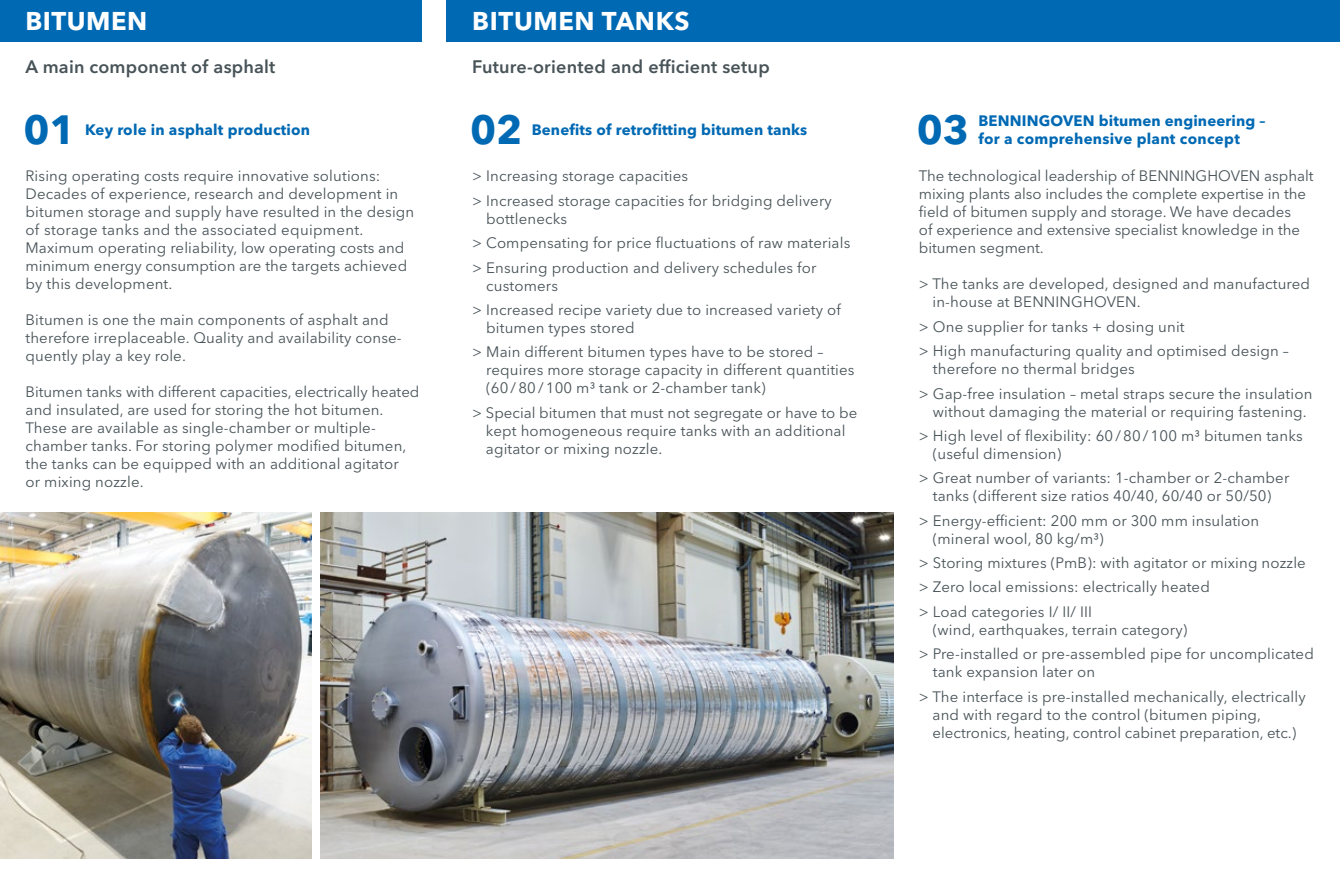
<style>
.page{position:relative;width:1340px;height:893px;background:#fff}
.page>*{position:absolute;margin:0;border:0;box-sizing:border-box;transform-origin:0 0}
.t1{font:700 40.5px "Avenir Next LT Pro";color:#0069b4}
.t2{font:700 25.5px "Avenir Next LT Pro";letter-spacing:.025em;color:#fff}
.t3{font:600 18px "Avenir Next LT Pro";letter-spacing:.01em;color:#485358}
.t4{font:15px/18px "Avenir Next LT Pro";letter-spacing:.01em;color:#485358}
.t5{font:700 15px "Avenir Next LT Pro";letter-spacing:.01em;color:#0069b4}
</style>
<div class="page">
<div style="left:0;top:0;width:421px;height:41px;background:#0069b4"></div>
<div style="left:446px;top:0;width:893px;height:41px;background:#0069b4"></div>
<img style="left:320px;top:513px;width:573px;height:346px">
<img style="left:0;top:513px;width:311px;height:346px">
<h2 class="t2" style="left:26px;top:6px;width:123px">BITUMEN</h2>
<h2 class="t2" style="left:472px;top:6px;width:219px">BITUMEN TANKS</h2>
<p class="t3" style="left:26px;top:56px;width:251px">A main component of asphalt</p>
<p class="t3" style="left:472px;top:56px;width:299px">Future-oriented and efficient setup</p>
<h1 class="t1" style="left:23px;top:105px;width:54px">01</h1>
<p class="t5" style="left:85px;top:121px;width:227px">Key role in asphalt production</p>
<p class="t4" style="left:26px;top:167px;width:390px">Rising operating costs require innovative solutions:<br>Decades of experience, research and development in bitumen storage and supply have resulted in the design of storage tanks and the associated equipment.<br>Maximum operating reliability, low operating costs and minimum energy consumption are the targets achieved by this development.</p>
<p class="t4" style="left:26px;top:311px;width:378px">Bitumen is one the main components of asphalt and therefore irreplaceable. Quality and availability conse&shy;quently play a key role.</p>
<p class="t4" style="left:26px;top:383px;width:395px">Bitumen tanks with different capacities, electrically heated and insulated, are used for storing the hot bitumen.<br>These are available as single-chamber or multiple&shy;chamber tanks. For storing polymer modified bitumen, the tanks can be equipped with an additional agitator<br>or mixing nozzle.</p>
<h1 class="t1" style="left:470px;top:105px;width:54px">02</h1>
<p class="t5" style="left:531px;top:121px;width:277px">Benefits of retrofitting bitumen tanks</p>
<p class="t4" style="left:472px;top:164px;width:361px;line-height:24.3px">&gt; Increasing storage capacities<br>&gt; Increased storage capacities for bridging delivery</p>
<p class="t4" style="left:472px;top:206px;width:380px;line-height:24.3px;text-indent:14px">bottlenecks<br>&gt; Compensating for price fluctuations of raw materials &gt; Ensuring production and delivery schedules for</p>
<p class="t4" style="left:472px;top:273px;width:370px;line-height:24.3px;text-indent:14px">customers<br>&gt; Increased recipe variety due to increased variety of</p>
<p class="t4" style="left:472px;top:316px;width:353px;line-height:24.3px;text-indent:14px">bitumen types stored<br>&gt; Main different bitumen types have to be stored –</p>
<p class="t4" style="left:486px;top:361px;width:370px">requires more storage capacity in different quantities (60 /80/100 m³ tank or 2-chamber tank)</p>
<p class="t4" style="left:486px;top:403px;width:373px;text-indent:-14px">&gt; Special bitumen that must not segregate or have to be kept homogeneous require tanks with an additional agitator or mixing nozzle.</p>
<h1 class="t1" style="left:916px;top:105px;width:54px">03</h1>
<p class="t5" style="left:978px;top:112px;width:289px">BENNINGOVEN bitumen engineering –</p>
<p class="t5" style="left:978px;top:130px;width:263px">for a comprehensive plant concept</p>
<p class="t4" style="left:918px;top:167px;width:396px">The technological leadership of BENNINGHOVEN asphalt mixing plants also includes the complete expertise in the field of bitumen supply and storage. We have decades<br>of experience and extensive specialist knowledge in the bitumen segment.</p>
<p class="t4" style="left:932px;top:275px;width:379px;text-indent:-14px">&gt; The tanks are developed, designed and manufactured in-house at BENNINGHOVEN.</p>
<p class="t4" style="left:918px;top:314px;width:371px;line-height:24.3px">&gt; One supplier for tanks + dosing unit<br>&gt; High manufacturing quality and optimised design –</p>
<p class="t4" style="left:918px;top:357px;width:395px;line-height:24.3px;text-indent:14px">therefore no thermal bridges<br>&gt; Gap-free insulation – metal straps secure the insulation</p>
<p class="t4" style="left:918px;top:399px;width:389px;line-height:24.3px;text-align:right">without damaging the material or requiring fastening.<br>&gt; High level of flexibility: 60 / 80 /100 m³ bitumen tanks</p>
<p class="t4" style="left:918px;top:442px;width:372px;line-height:24.3px;text-indent:14px">(useful dimension)<br>&gt; Great number of variants: 1-chamber or 2-chamber</p>
<p class="t4" style="left:918px;top:484px;width:354px;line-height:24.3px;text-indent:14px">tanks (different size ratios 40/40, 60/40 or 50/50) &gt; Energy-efficient: 200 mm or 300 mm insulation</p>
<p class="t4" style="left:918px;top:526px;width:388px;line-height:24.3px;text-indent:14px">(mineral wool, 80 kg/m³)<br>&gt; Storing mixtures (PmB): with agitator or mixing nozzle &gt; Zero local emissions: electrically heated<br>&gt; Load categories I/ II/ III</p>
<p class="t4" style="left:918px;top:617px;width:396px;line-height:24.3px;text-indent:14px">(wind, earthquakes, terrain category)<br>&gt; Pre-installed or pre-assembled pipe for uncomplicated</p>
<p class="t4" style="left:918px;top:660px;width:388px;line-height:24.3px;text-indent:14px">tank expansion later on<br>&gt; The interface is pre-installed mechanically, electrically</p>
<p class="t4" style="left:932px;top:705px;width:365px">and with regard to the control (bitumen piping, electronics, heating, control cabinet preparation, etc.)</p>
</div>
